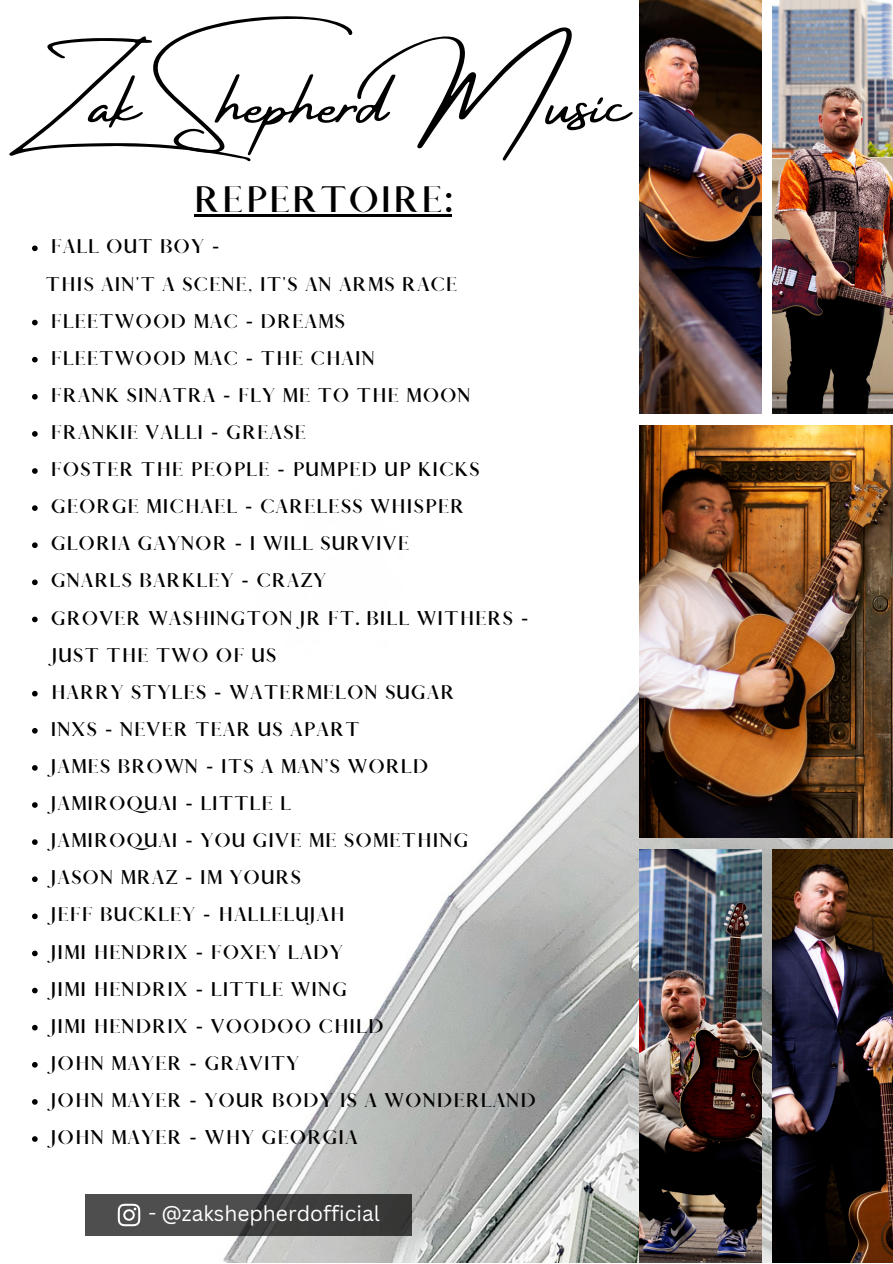
<style>
.page{position:relative;width:893px;height:1264px;background:#fff}
.page>*{position:absolute;margin:0;border:0;box-sizing:border-box;transform-origin:0 0}
.t1{font:72.45px "Amsterdam Four";color:#000}
.t2{font:700 33.15px "Afrah";letter-spacing:.075em;color:#000}
.t3{font:21px "Canva Sans";color:#fff}
.t4{font:700 17.85px/37px "Afrah";letter-spacing:.075em;color:#000}
</style>
<div class="page">
<img style="left:33px;top:0;width:859px;height:1262px">
<img style="left:772px;top:0;width:120px;height:414px">
<img style="left:639px;top:849px;width:122px;height:413px">
<img style="left:639px;top:425px;width:253px;height:412px">
<img style="left:772px;top:849px;width:120px;height:413px">
<img style="left:639px;top:0;width:122px;height:414px">
<div style="left:85px;top:1193px;width:327px;height:42px;background:linear-gradient(to right,#545454,#353535)"></div>
<svg style="left:118px;top:1203px;width:22px;height:23px"></svg>
<svg style="left:32px;top:245px;width:6px;height:6px"></svg>
<svg style="left:32px;top:320px;width:6px;height:5px"></svg>
<svg style="left:32px;top:357px;width:6px;height:5px"></svg>
<svg style="left:32px;top:394px;width:6px;height:5px"></svg>
<svg style="left:32px;top:431px;width:6px;height:5px"></svg>
<svg style="left:32px;top:468px;width:6px;height:6px"></svg>
<svg style="left:32px;top:505px;width:6px;height:6px"></svg>
<svg style="left:32px;top:542px;width:6px;height:6px"></svg>
<svg style="left:32px;top:579px;width:6px;height:6px"></svg>
<svg style="left:32px;top:616px;width:6px;height:6px"></svg>
<svg style="left:32px;top:691px;width:6px;height:5px"></svg>
<svg style="left:32px;top:728px;width:6px;height:5px"></svg>
<svg style="left:32px;top:765px;width:6px;height:5px"></svg>
<svg style="left:32px;top:802px;width:6px;height:5px"></svg>
<svg style="left:32px;top:839px;width:6px;height:6px"></svg>
<svg style="left:32px;top:876px;width:6px;height:6px"></svg>
<svg style="left:32px;top:913px;width:6px;height:6px"></svg>
<svg style="left:32px;top:950px;width:6px;height:6px"></svg>
<svg style="left:32px;top:987px;width:6px;height:6px"></svg>
<svg style="left:32px;top:1024px;width:6px;height:6px"></svg>
<svg style="left:32px;top:1061px;width:6px;height:6px"></svg>
<svg style="left:32px;top:1099px;width:6px;height:5px"></svg>
<svg style="left:32px;top:1136px;width:6px;height:5px"></svg>
<hr style="left:194px;top:215px;width:257px;height:2px;background:#000">
<h1 class="t1" style="left:49px;top:63px;width:581px">Zak Shepherd Music</h1>
<h2 class="t2" style="left:194px;top:179px;width:256px">REPERTOIRE:</h2>
<p class="t4" style="left:51px;top:228px;width:170px">FALL OUT BOY -</p>
<p class="t4" style="left:46px;top:265px;width:413px">THIS AIN'T A SCENE, IT'S AN ARMS RACE</p>
<p class="t4" style="left:51px;top:303px;width:479px">FLEETWOOD MAC - DREAMS<br>FLEETWOOD MAC - THE CHAIN<br>FRANK SINATRA - FLY ME TO THE MOON<br>FRANKIE VALLI - GREASE<br>FOSTER THE PEOPLE - PUMPED UP KICKS<br>GEORGE MICHAEL - CARELESS WHISPER<br>GLORIA GAYNOR - I WILL SURVIVE<br>GNARLS BARKLEY - CRAZY<br>GROVER WASHINGTON JR FT. BILL WITHERS -</p>
<p class="t4" style="left:52px;top:636px;width:225px">JUST THE TWO OF US</p>
<p class="t4" style="left:51px;top:673px;width:486px">HARRY STYLES - WATERMELON SUGAR<br>INXS - NEVER TEAR US APART<br>JAMES BROWN - ITS A MAN’S WORLD<br>JAMIROQUAI - LITTLE L<br>JAMIROQUAI - YOU GIVE ME SOMETHING<br>JASON MRAZ - IM YOURS<br>JEFF BUCKLEY - HALLELUJAH<br>JIMI HENDRIX - FOXEY LADY<br>JIMI HENDRIX - LITTLE WING<br>JIMI HENDRIX - VOODOO CHILD<br>JOHN MAYER - GRAVITY<br>JOHN MAYER - YOUR BODY IS A WONDERLAND<br>JOHN MAYER - WHY GEORGIA</p>
<p class="t3" style="left:148px;top:1198px;width:233px">- @zakshepherdofficial</p>
</div>
